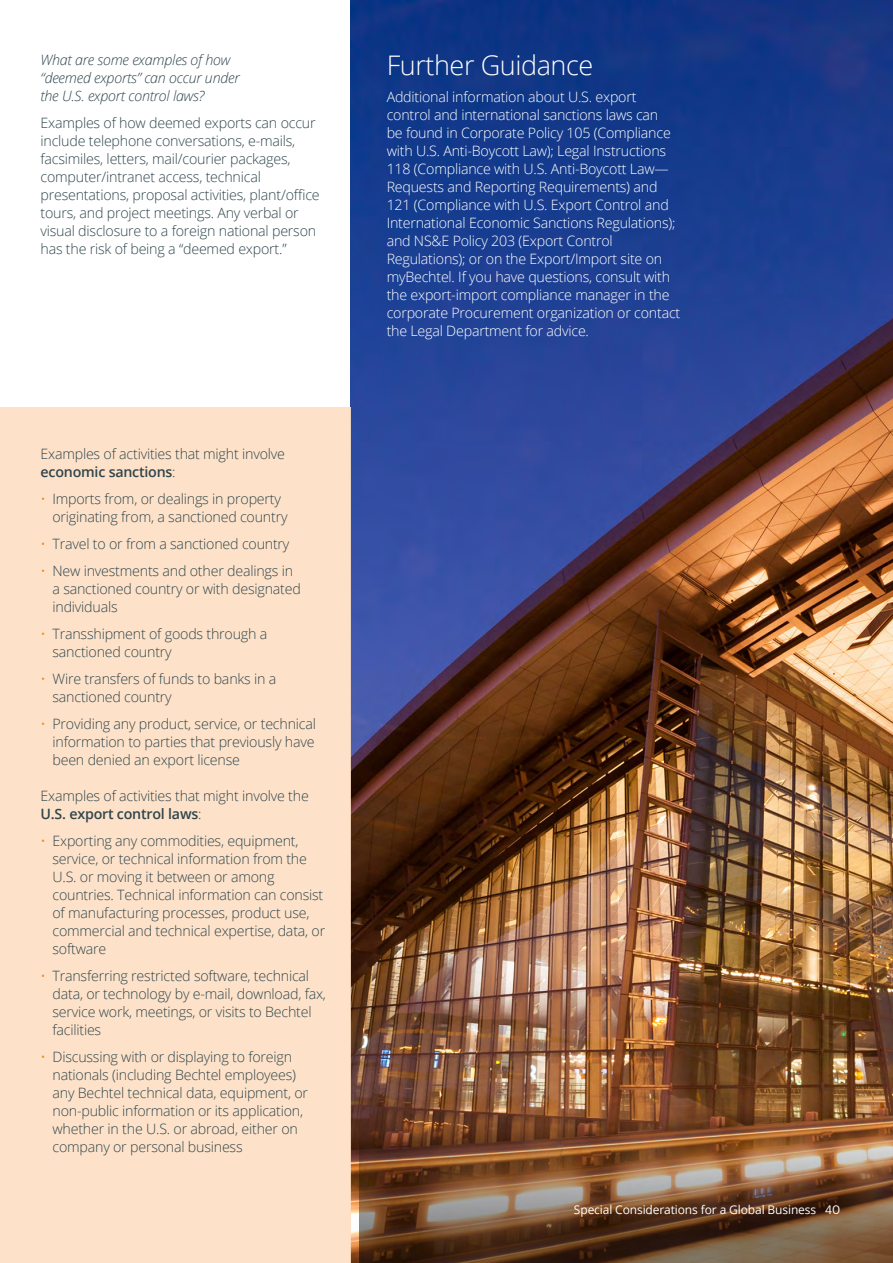
<style>
.page{position:relative;width:893px;height:1263px;background:#fff}
.page>*{position:absolute;margin:0;border:0;box-sizing:border-box;transform-origin:0 0}
.FG_HEAD{font:300 27px "Open Sans";letter-spacing:-.015em;color:#fff}
.BODY{font:300 14.25px/18px "Open Sans";letter-spacing:-.015em;color:#2f454c}
.BODY_White{font:300 14.25px/18px "Open Sans";letter-spacing:-.015em;color:#fff}
.QUESTIONS{font:italic 300 14.25px/18px "Open Sans";letter-spacing:-.015em;color:#2f454c}
.t1{font:12px "Open Sans";letter-spacing:-.01em;color:#fff}
.s1{font-weight:600}
.s2{color:#f58d1f}
.s3{font-family:"Graphik"}
</style>
<div class="page">
<img style="left:350px;top:0;width:543px;height:1263px">
<img style="left:359px;top:982px;width:534px;height:281px">
<div style="left:0;top:408px;width:350px;height:855px;background:#fddfc3"></div>
<p class="QUESTIONS" style="left:41px;top:50px;width:201px">What are some examples of how “deemed exports” can occur under the U.S. export control laws?</p>
<p class="BODY" style="left:41px;top:113px;width:281px">Examples of how deemed exports can occur include telephone conversations, e-mails, facsimiles, letters, mail/courier packages, computer/intranet access, technical presentations, proposal activities, plant/office tours, and project meetings. Any verbal or visual disclosure to a foreign national person has the risk of being a “deemed export.”</p>
<p class="BODY" style="left:40px;top:445px;width:246px">Examples of activities that might involve <span class="s1">economic sanctions</span>:</p>
<p class="BODY" style="left:52px;top:490px;width:237px;text-indent:-12px"><span class="s2">•</span> Imports from, or dealings in property originating from, a sanctioned country</p>
<p class="BODY" style="left:40px;top:535px;width:251px"><span class="s2">•</span> Travel to or from a sanctioned country</p>
<p class="BODY" style="left:52px;top:562px;width:250px;text-indent:-12px"><span class="s2">•</span> New investments and other dealings in a sanctioned country or with designated individuals</p>
<p class="BODY" style="left:52px;top:625px;width:216px;text-indent:-12px"><span class="s2">•</span> Transshipment of goods through a sanctioned country</p>
<p class="BODY" style="left:52px;top:670px;width:225px;text-indent:-12px"><span class="s2">•</span> Wire transfers of funds to banks in a sanctioned country</p>
<p class="BODY" style="left:52px;top:715px;width:265px;text-align:justify;text-indent:-12px"><span class="s2">•</span> Providing any product, service, or technical information to parties that previously have been denied an export license</p>
<p class="BODY" style="left:41px;top:787px;width:270px">Examples of activities that might involve the<br><span class="s1">U.S. export control laws</span>:</p>
<p class="BODY" style="left:52px;top:832px;width:274px;text-indent:-12px"><span class="s2">•</span> Exporting any commodities, equipment, service, or technical information from the U.S. or moving it between or among countries. Technical information can consist of manufacturing processes, product use, commercial and technical expertise, data, or software</p>
<p class="BODY" style="left:52px;top:967px;width:275px;text-indent:-12px"><span class="s2">•</span> Transferring restricted software, technical data, or technology by e-mail, download, fax, service work, meetings, or visits to Bechtel facilities</p>
<p class="BODY" style="left:52px;top:1048px;width:257px;text-indent:-12px"><span class="s2">•</span> Discussing with or displaying to foreign nationals (including Bechtel employees) any Bechtel technical data, equipment, or non-public information or its application, whether in the U.S. or abroad, either on company or personal business</p>
<p class="FG_HEAD" style="left:387px;top:46px;width:208px">Further Guidance</p>
<p class="BODY_White" style="left:387px;top:87px;width:295px">Additional information about U.S. export control and international sanctions laws can<br>be found in Corporate Policy 105 (Compliance with U.S. Anti-Boycott Law); Legal Instructions 118 (Compliance with U.S. Anti-Boycott Law— Requests and Reporting Requirements) and 121 (Compliance with U.S. Export Control and International Economic Sanctions Regulations); and NS&amp;E Policy 203 (Export Control Regulations); or on the Export/Import site on myBechtel. If you have questions, consult with the export-import compliance manager in the corporate Procurement organization or contact the Legal Department for advice.</p>
<p class="t1" style="left:574px;top:1201px;width:268px">Special Considerations for a Global Business <span class="s3">40</span></p>
</div>
